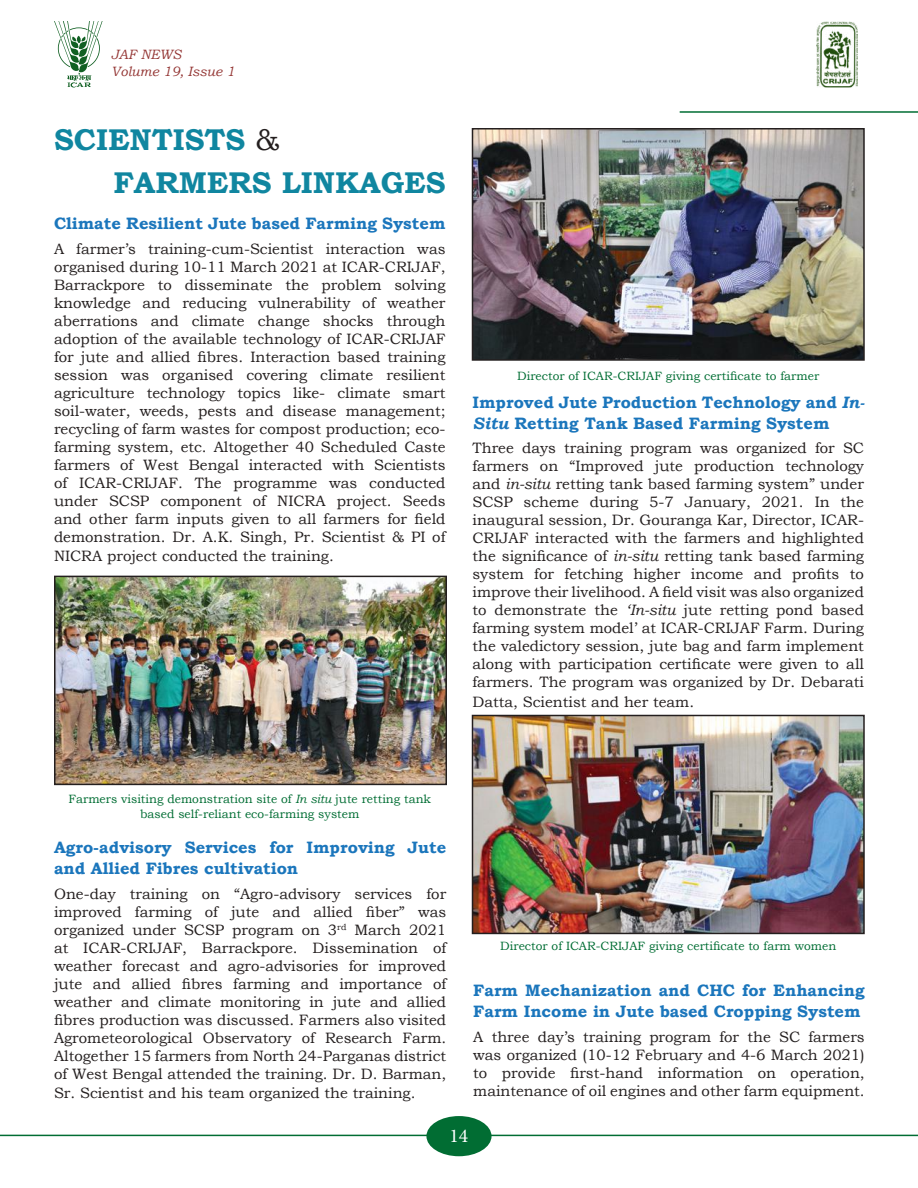
<style>
.page{position:relative;width:918px;height:1188px;background:#fff}
.page>*{position:absolute;margin:0;border:0;box-sizing:border-box;transform-origin:0 0}
.t1{font:700 30px/42.8px "Bookman Old Style";color:#1086a0}
.t2{font:19.5px "Minion Pro";color:#fff}
.t3{font:700 16.5px/21px "Bookman Old Style";color:#1b76bc}
.t4{font:15px/18px "Bookman Old Style";color:#241f1f;text-align:justify}
.t5{font:italic 13.5px/16.2px "Bookman Old Style";color:#943634}
.t6{font:12px/14.4px "Bookman Old Style";color:#016d33;text-align:center}
.s1{font-weight:400;color:#241f1f}
.s2{font-style:italic}
</style>
<div class="page">
<div style="left:426px;top:1116px;width:66px;height:40px;background:#016d33;border-radius:50%"></div>
<hr style="left:483px;top:1135px;width:435px;height:1px;background:#016d33">
<hr style="left:0;top:1135px;width:435px;height:1px;background:#016d33">
<svg style="left:54px;top:22px;width:49px;height:66px"></svg>
<img style="left:816px;top:21px;width:42px;height:67px">
<hr style="left:680px;top:111px;width:238px;height:2px;background:#016d33">
<img style="left:57px;top:579px;width:387px;height:203px">
<div style="left:54px;top:576px;width:393px;height:209px;border:2px solid #241f1f"></div>
<img style="left:475px;top:131px;width:387px;height:227px">
<div style="left:472px;top:128px;width:393px;height:233px;border:2px solid #241f1f"></div>
<img style="left:475px;top:718px;width:387px;height:213px">
<div style="left:472px;top:715px;width:393px;height:219px;border:2px solid #241f1f"></div>
<p class="t5" style="left:111px;top:46px;width:125px">JAF NEWS<br>Volume 19, Issue 1</p>
<h1 class="t1" style="left:113px;top:118px;width:334px;text-indent:-59px">SCIENTISTS <span class="s1">&amp;<br></span>FARMERS LINKAGES</h1>
<p class="t3" style="left:54px;top:213px;width:393px">Climate Resilient Jute based Farming System</p>
<p class="t4" style="left:54px;top:240px;width:393px">A farmer’s training-cum-Scientist interaction was organised during 10-11 March 2021 at ICAR-CRIJAF, Barrackpore to disseminate the problem solving knowledge and reducing vulnerability of weather aberrations and climate change shocks through adoption of the available technology of ICAR-CRIJAF for jute and allied fibres. Interaction based training session was organised covering climate resilient agriculture technology topics like- climate smart soil-water, weeds, pests and disease management; recycling of farm wastes for compost production; eco&shy;farming system, etc. Altogether 40 Scheduled Caste farmers of West Bengal interacted with Scientists of ICAR-CRIJAF. The programme was conducted under SCSP component of NICRA project. Seeds and other farm inputs given to all farmers for field demonstration. Dr. A.K. Singh, Pr. Scientist &amp; PI of</p>
<p class="t4" style="left:54px;top:547px;width:281px">NICRA project conducted the training.</p>
<p class="t6" style="left:517px;top:368px;width:304px">Director of ICAR-CRIJAF giving certificate to farmer</p>
<p class="t3" style="left:472px;top:391px;width:394px">Improved Jute Production Technology and <span class="s2">In-<br>Situ</span> Retting Tank Based Farming System</p>
<p class="t4" style="left:472px;top:439px;width:393px">Three days training program was organized for SC farmers on “Improved jute production technology and <span class="s2">in-situ</span> retting tank based farming system” under SCSP scheme during 5-7 January, 2021. In the inaugural session, Dr. Gouranga Kar, Director, ICAR-CRIJAF interacted with the farmers and highlighted the significance of <span class="s2">in-situ</span> retting tank based farming system for fetching higher income and profits to improve their livelihood. A field visit was also organized to demonstrate the <span class="s2">‘In-situ</span> jute retting pond based farming system model’ at ICAR-CRIJAF Farm. During the valedictory session, jute bag and farm implement along with participation certificate were given to all farmers. The program was organized by Dr. Debarati</p>
<p class="t4" style="left:472px;top:693px;width:223px">Datta, Scientist and her team.</p>
<p class="t6" style="left:68px;top:792px;width:364px">Farmers visiting demonstration site of <span class="s2">In situ</span> jute retting tank based self-reliant eco-farming system</p>
<p class="t3" style="left:54px;top:837px;width:394px">Agro-advisory Services for Improving Jute and Allied Fibres cultivation</p>
<p class="t4" style="left:54px;top:885px;width:394px">One-day training on “Agro-advisory services for improved farming of jute and allied fiber” was organized under SCSP program on 3<sup>rd</sup> March 2021 at ICAR-CRIJAF, Barrackpore. Dissemination of weather forecast and agro-advisories for improved jute and allied fibres farming and importance of weather and climate monitoring in jute and allied fibres production was discussed. Farmers also visited Agrometeorological Observatory of Research Farm.<br>Altogether 15 farmers from North 24-Parganas district of West Bengal attended the training. Dr. D. Barman,</p>
<p class="t4" style="left:54px;top:1084px;width:363px">Sr. Scientist and his team organized the training.</p>
<p class="t6" style="left:500px;top:938px;width:338px">Director of ICAR-CRIJAF giving certificate to farm women</p>
<p class="t3" style="left:473px;top:979px;width:393px">Farm Mechanization and CHC for Enhancing<br>Farm Income in Jute based Cropping System</p>
<p class="t4" style="left:473px;top:1027px;width:393px">A three day’s training program for the SC farmers was organized (10-12 February and 4-6 March 2021) to provide first-hand information on operation, maintenance of oil engines and other farm equipment.</p>
<h2 class="t2" style="left:450px;top:1123px;width:20px">14</h2>
</div>
